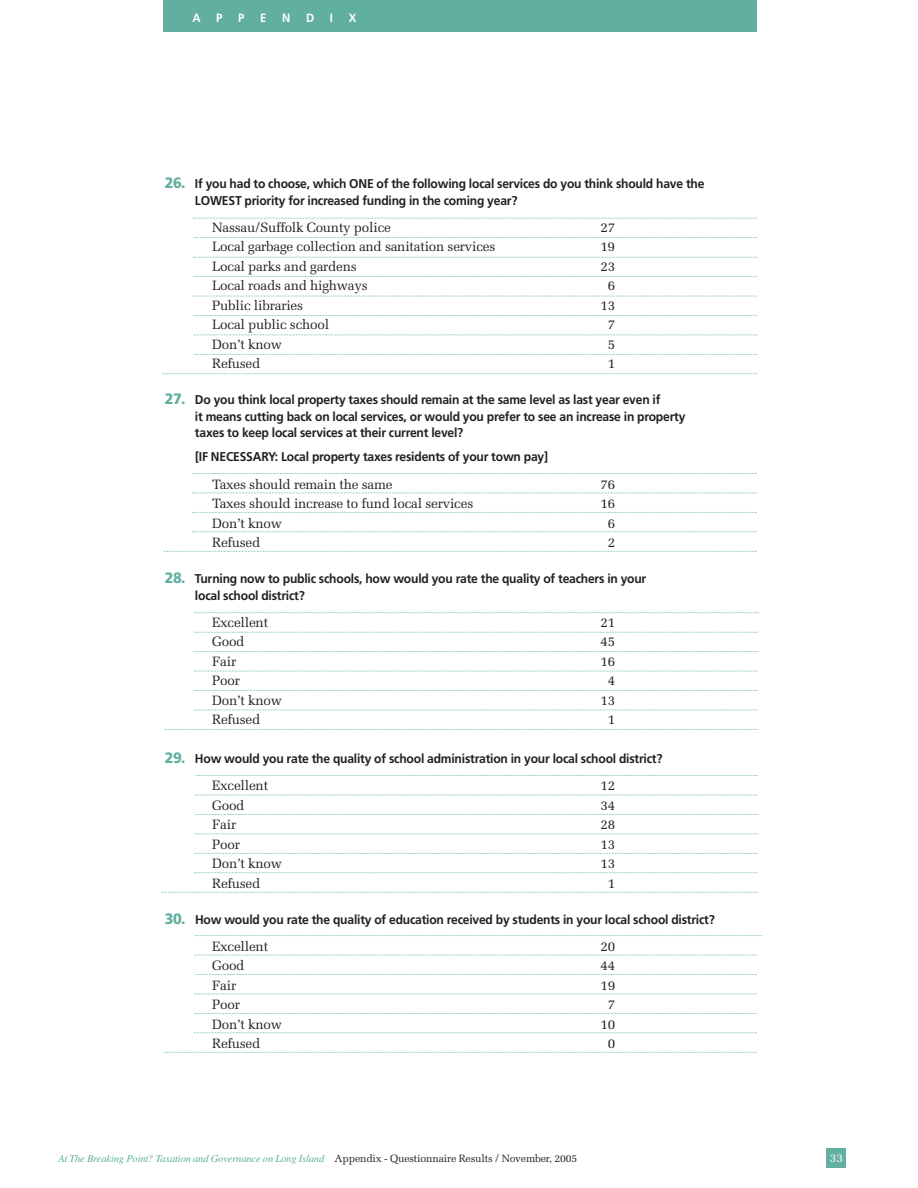
<style>
.page{position:relative;width:918px;height:1188px;background:#fff}
.page>*{position:absolute;margin:0;border:0;box-sizing:border-box;transform-origin:0 0}
.t1{font:13.5px "Melior";letter-spacing:-.015em;color:#231f20}
.t2{font:700 12.75px/16.5px "Frutiger";letter-spacing:-.015em;color:#231f20;scale:.95 1}
.t3{font:700 12px "Frutiger";color:#fff;scale:.95 1}
.t4{font:12px "Melior";color:#fff}
.t5{font:italic 10.5px "Times";letter-spacing:-.015em;color:#60afa0}
.s1{font-weight:900;font-size:15px;color:#60afa0}
.s2{font-family:"Melior";font-style:normal;color:#231f20}
</style>
<div class="page">
<div style="left:826px;top:1148px;width:20px;height:20px;background:#60afa0"></div>
<div style="left:164px;top:0;width:593px;height:32px;background:#60afa0"></div>
<svg style="left:194px;top:612px;width:565px;height:1px"></svg>
<svg style="left:194px;top:632px;width:564px;height:1px"></svg>
<svg style="left:194px;top:651px;width:564px;height:1px"></svg>
<svg style="left:194px;top:671px;width:564px;height:1px"></svg>
<svg style="left:194px;top:690px;width:564px;height:1px"></svg>
<svg style="left:194px;top:710px;width:564px;height:1px"></svg>
<svg style="left:165px;top:729px;width:593px;height:1px"></svg>
<svg style="left:196px;top:775px;width:562px;height:1px"></svg>
<svg style="left:195px;top:795px;width:563px;height:1px"></svg>
<svg style="left:195px;top:814px;width:563px;height:1px"></svg>
<svg style="left:195px;top:834px;width:563px;height:1px"></svg>
<svg style="left:195px;top:853px;width:563px;height:1px"></svg>
<svg style="left:194px;top:872px;width:564px;height:1px"></svg>
<svg style="left:162px;top:892px;width:596px;height:1px"></svg>
<svg style="left:195px;top:935px;width:568px;height:1px"></svg>
<svg style="left:195px;top:955px;width:562px;height:1px"></svg>
<svg style="left:195px;top:974px;width:562px;height:1px"></svg>
<svg style="left:195px;top:994px;width:562px;height:1px"></svg>
<svg style="left:195px;top:1013px;width:562px;height:1px"></svg>
<svg style="left:194px;top:1032px;width:563px;height:1px"></svg>
<svg style="left:164px;top:1052px;width:593px;height:1px"></svg>
<svg style="left:193px;top:473px;width:564px;height:1px"></svg>
<svg style="left:192px;top:493px;width:565px;height:1px"></svg>
<svg style="left:192px;top:512px;width:565px;height:1px"></svg>
<svg style="left:192px;top:531px;width:565px;height:1px"></svg>
<svg style="left:164px;top:551px;width:593px;height:1px"></svg>
<svg style="left:193px;top:257px;width:565px;height:1px"></svg>
<svg style="left:194px;top:276px;width:564px;height:1px"></svg>
<svg style="left:193px;top:296px;width:565px;height:1px"></svg>
<svg style="left:194px;top:315px;width:564px;height:1px"></svg>
<svg style="left:194px;top:335px;width:564px;height:1px"></svg>
<svg style="left:194px;top:354px;width:564px;height:1px"></svg>
<svg style="left:162px;top:373px;width:596px;height:1px"></svg>
<svg style="left:193px;top:218px;width:565px;height:1px"></svg>
<svg style="left:194px;top:237px;width:564px;height:1px"></svg>
<p class="t3" style="left:192px;top:13px;width:10px">A</p>
<p class="t3" style="left:216px;top:13px;width:8px">P</p>
<p class="t3" style="left:238px;top:13px;width:8px">P</p>
<p class="t3" style="left:260px;top:13px;width:8px">E</p>
<p class="t3" style="left:282px;top:13px;width:10px">N</p>
<p class="t3" style="left:306px;top:13px;width:10px">D</p>
<p class="t3" style="left:330px;top:13px;width:5px">I</p>
<p class="t3" style="left:349px;top:13px;width:10px">X</p>
<p class="t2" style="left:195px;top:177px;width:538px;text-indent:-30px"><span class="s1">26.</span> If you had to choose, which ONE of the following local services do you think should have the<br>LOWEST priority for increased funding in the coming year?</p>
<p class="t1" style="left:212px;top:222px;width:180px">Nassau/Suffolk County police</p>
<p class="t1" style="left:600px;top:222px;width:16px">27</p>
<p class="t1" style="left:212px;top:241px;width:285px">Local garbage collection and sanitation services</p>
<p class="t1" style="left:600px;top:241px;width:16px">19</p>
<p class="t1" style="left:212px;top:261px;width:146px">Local parks and gardens</p>
<p class="t1" style="left:600px;top:261px;width:16px">23</p>
<p class="t1" style="left:212px;top:280px;width:157px">Local roads and highways</p>
<p class="t1" style="left:608px;top:280px;width:9px">6</p>
<p class="t1" style="left:212px;top:300px;width:92px">Public libraries</p>
<p class="t1" style="left:600px;top:300px;width:16px">13</p>
<p class="t1" style="left:212px;top:319px;width:119px">Local public school</p>
<p class="t1" style="left:608px;top:319px;width:9px">7</p>
<p class="t1" style="left:212px;top:339px;width:71px">Don’t know</p>
<p class="t1" style="left:608px;top:339px;width:9px">5</p>
<p class="t1" style="left:212px;top:358px;width:50px">Refused</p>
<p class="t1" style="left:608px;top:358px;width:9px">1</p>
<p class="t2" style="left:195px;top:393px;width:518px;text-indent:-30px"><span class="s1">27.</span> Do you think local property taxes should remain at the same level as last year even if<br>it means cutting back on local services, or would you prefer to see an increase in property taxes to keep local services at their current level?</p>
<p class="t2" style="left:195px;top:450px;width:373px">[IF NECESSARY: Local property taxes residents of your town pay]</p>
<p class="t1" style="left:212px;top:478px;width:182px">Taxes should remain the same</p>
<p class="t1" style="left:600px;top:478px;width:16px">76</p>
<p class="t1" style="left:212px;top:498px;width:263px">Taxes should increase to fund local services</p>
<p class="t1" style="left:600px;top:498px;width:16px">16</p>
<p class="t1" style="left:212px;top:517px;width:71px">Don’t know</p>
<p class="t1" style="left:608px;top:517px;width:9px">6</p>
<p class="t1" style="left:212px;top:537px;width:50px">Refused</p>
<p class="t1" style="left:608px;top:537px;width:9px">2</p>
<p class="t2" style="left:195px;top:571px;width:477px;text-indent:-30px"><span class="s1">28.</span> Turning now to public schools, how would you rate the quality of teachers in your local school district?</p>
<p class="t1" style="left:212px;top:617px;width:57px">Excellent</p>
<p class="t1" style="left:600px;top:617px;width:16px">21</p>
<p class="t1" style="left:212px;top:636px;width:34px">Good</p>
<p class="t1" style="left:600px;top:636px;width:16px">45</p>
<p class="t1" style="left:212px;top:656px;width:26px">Fair</p>
<p class="t1" style="left:600px;top:656px;width:16px">16</p>
<p class="t1" style="left:212px;top:675px;width:29px">Poor</p>
<p class="t1" style="left:608px;top:675px;width:9px">4</p>
<p class="t1" style="left:212px;top:695px;width:71px">Don’t know</p>
<p class="t1" style="left:600px;top:695px;width:16px">13</p>
<p class="t1" style="left:212px;top:714px;width:50px">Refused</p>
<p class="t1" style="left:608px;top:714px;width:9px">1</p>
<p class="t2" style="left:165px;top:751px;width:525px"><span class="s1">29.</span> How would you rate the quality of school administration in your local school district?</p>
<p class="t1" style="left:212px;top:780px;width:57px">Excellent</p>
<p class="t1" style="left:600px;top:780px;width:16px">12</p>
<p class="t1" style="left:212px;top:800px;width:34px">Good</p>
<p class="t1" style="left:600px;top:800px;width:16px">34</p>
<p class="t1" style="left:212px;top:819px;width:26px">Fair</p>
<p class="t1" style="left:600px;top:819px;width:16px">28</p>
<p class="t1" style="left:212px;top:839px;width:29px">Poor</p>
<p class="t1" style="left:600px;top:839px;width:16px">13</p>
<p class="t1" style="left:212px;top:858px;width:71px">Don’t know</p>
<p class="t1" style="left:600px;top:858px;width:16px">13</p>
<p class="t1" style="left:212px;top:878px;width:50px">Refused</p>
<p class="t1" style="left:608px;top:878px;width:9px">1</p>
<p class="t2" style="left:165px;top:912px;width:580px"><span class="s1">30.</span> How would you rate the quality of education received by students in your local school district?</p>
<p class="t1" style="left:212px;top:941px;width:57px">Excellent</p>
<p class="t1" style="left:600px;top:941px;width:16px">20</p>
<p class="t1" style="left:212px;top:960px;width:34px">Good</p>
<p class="t1" style="left:600px;top:960px;width:16px">44</p>
<p class="t1" style="left:212px;top:980px;width:26px">Fair</p>
<p class="t1" style="left:600px;top:980px;width:16px">19</p>
<p class="t1" style="left:212px;top:999px;width:29px">Poor</p>
<p class="t1" style="left:608px;top:999px;width:9px">7</p>
<p class="t1" style="left:212px;top:1019px;width:71px">Don’t know</p>
<p class="t1" style="left:600px;top:1019px;width:16px">10</p>
<p class="t1" style="left:212px;top:1038px;width:50px">Refused</p>
<p class="t1" style="left:608px;top:1038px;width:9px">0</p>
<p class="t5" style="left:58px;top:1155px;width:521px">At The Breaking Point? Taxation and Governance on Long Island <span class="s2">Appendix - Questionnaire Results / November, 2005</span></p>
<p class="t4" style="left:830px;top:1153px;width:15px">33</p>
</div>
